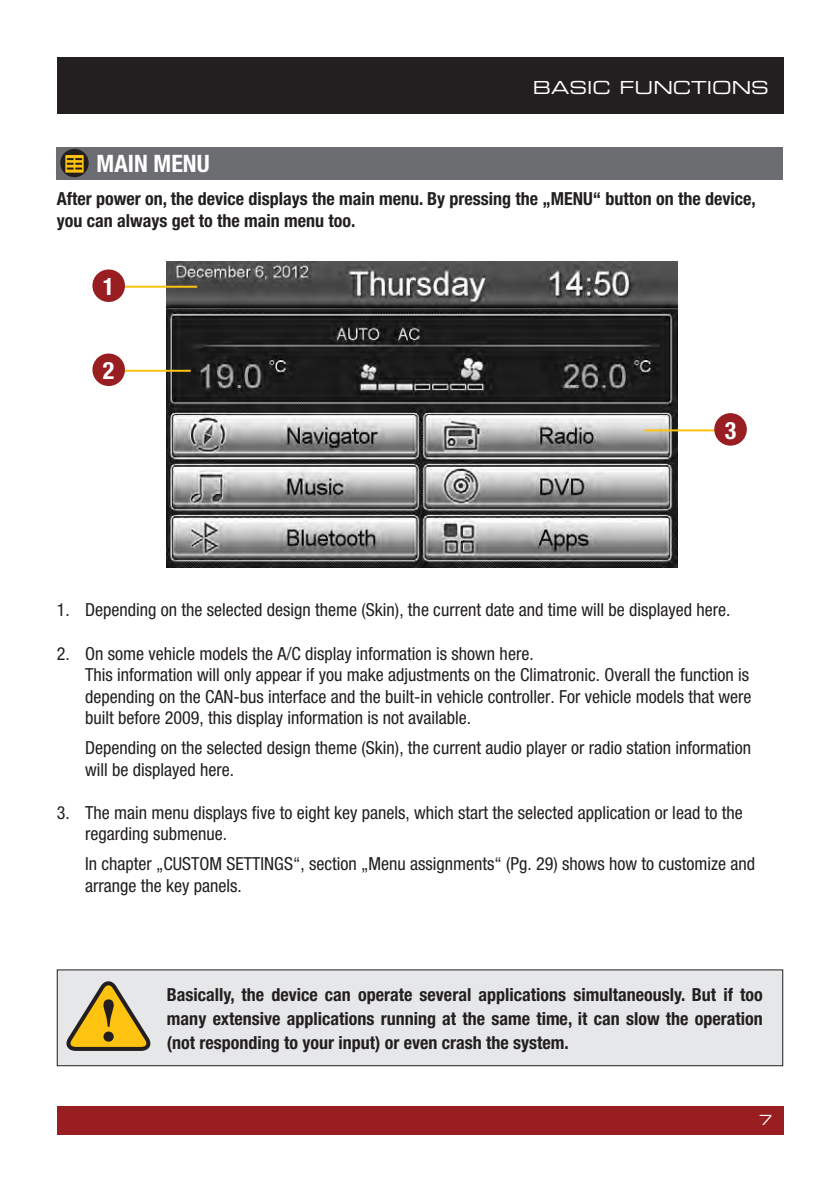
<style>
.page{position:relative;width:840px;height:1191px;background:#fff}
.page>*{position:absolute;margin:0;border:0;box-sizing:border-box;transform-origin:0 0}
.t1{font:700 condensed 24px "Helvetica Neue";color:#fff}
.t2{font:condensed 18px/21.6px "Helvetica Neue";color:#231f20}
.t3{font:700 condensed 18px/24px "Helvetica Neue";color:#231f20}
.t4{font:18px "Eurostile Extended Two";color:#fff}
.t5{font:14px "Eurostile Extended Two";color:#fff}
</style>
<div class="page">
<div style="left:57px;top:1106px;width:725px;height:28px;background:#981e21"></div>
<div style="left:57px;top:57px;width:725px;height:56px;background:#231f20"></div>
<div style="left:57px;top:147px;width:725px;height:32px;background:#6c6d70"></div>
<img style="left:167px;top:262px;width:510px;height:306px">
<hr style="left:644px;top:429px;width:81px;height:2px;background:#fec210">
<div style="left:713px;top:413px;width:33px;height:33px;background:#981e21;border-radius:50%"></div>
<hr style="left:116px;top:286px;width:81px;height:2px;background:#fec210">
<div style="left:92px;top:269px;width:33px;height:33px;background:#981e21;border-radius:50%"></div>
<hr style="left:116px;top:370px;width:74px;height:2px;background:#fec210">
<div style="left:92px;top:353px;width:33px;height:33px;background:#981e21;border-radius:50%"></div>
<div style="left:60px;top:149px;width:29px;height:28px;background:#231f20;border-radius:50%"></div>
<svg style="left:65px;top:155px;width:19px;height:18px"></svg>
<div style="left:56px;top:969px;width:727px;height:97px;background:#e6e7e9"></div>
<svg style="left:66px;top:976px;width:90px;height:77px;background:#cdb87b"></svg>
<p class="t4" style="left:532px;top:75px;width:237px">BASIC FUNCTIONS</p>
<h1 class="t1" style="left:97px;top:149px;width:114px">MAIN MENU</h1>
<p class="t3" style="left:57px;top:188px;width:700px;line-height:21.6px">After power on, the device displays the main menu. By pressing the „MENU“ button on the device, you can always get to the main menu too.</p>
<h1 class="t1" style="left:103px;top:272px;width:13px">1</h1>
<h1 class="t1" style="left:103px;top:356px;width:13px">2</h1>
<h1 class="t1" style="left:724px;top:415px;width:13px">3</h1>
<p class="t2" style="left:57px;top:599px;width:674px">1. Depending on the selected design theme (Skin), the current date and time will be displayed here.</p>
<p class="t2" style="left:85px;top:642px;width:667px;text-indent:-28px">2. On some vehicle models the A/C display information is shown here.<br>This information will only appear if you make adjustments on the Climatronic. Overall the function is depending on the CAN-bus interface and the built-in vehicle controller. For vehicle models that were built before 2009, this display information is not available.</p>
<p class="t2" style="left:85px;top:736px;width:667px">Depending on the selected design theme (Skin), the current audio player or radio station information will be displayed here.</p>
<p class="t2" style="left:85px;top:801px;width:658px;text-indent:-28px">3. The main menu displays five to eight key panels, which start the selected application or lead to the regarding submenue.</p>
<p class="t2" style="left:85px;top:852px;width:671px">In chapter „CUSTOM SETTINGS“, section „Menu assignments“ (Pg. 29) shows how to customize and arrange the key panels.</p>
<p class="t3" style="left:167px;top:982px;width:597px;text-align:justify">Basically, the device can operate several applications simultaneously. But if too many extensive applications running at the same time, it can slow the operation (not responding to your input) or even crash the system.</p>
<p class="t5" style="left:758px;top:1110px;width:15px">7</p>
</div>
